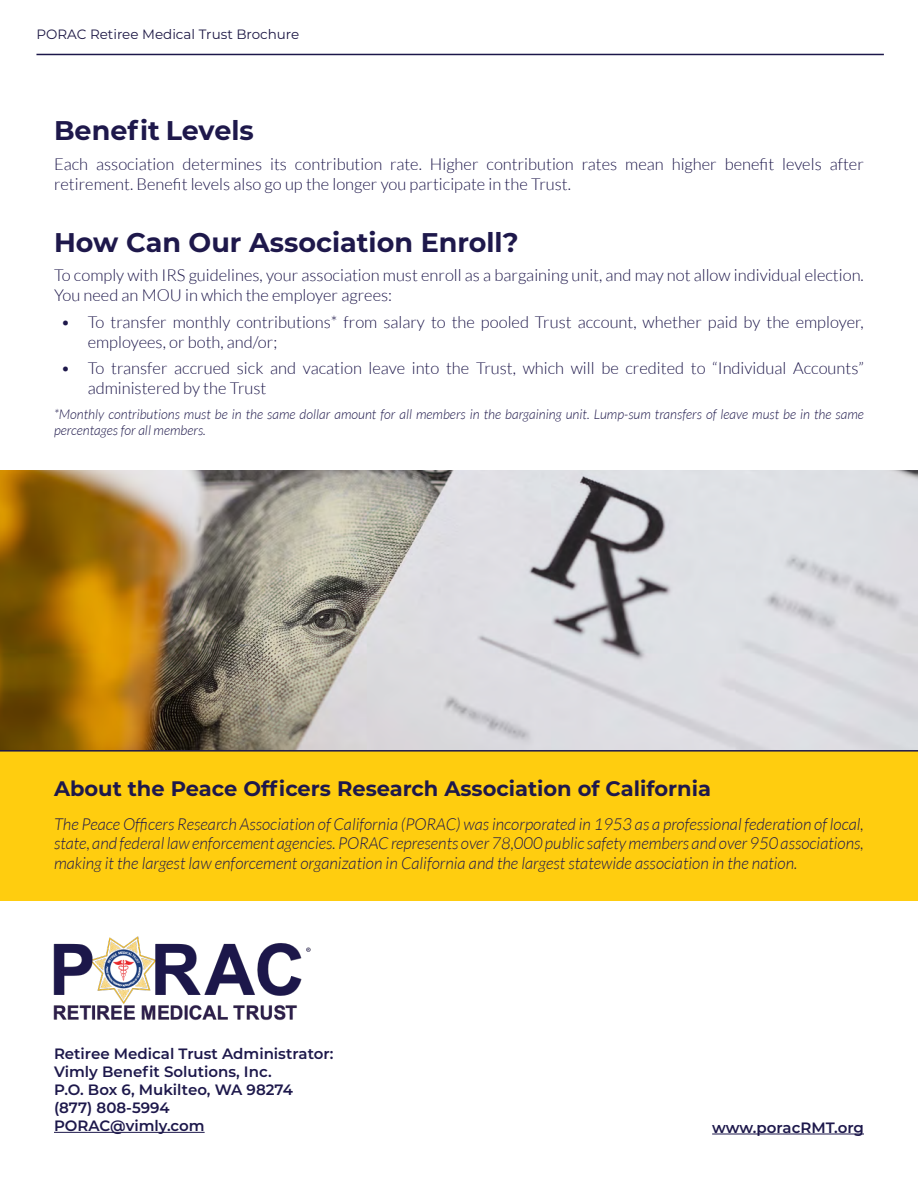
<style>
.page{position:relative;width:918px;height:1188px;background:#fff}
.page>*{position:absolute;margin:0;border:0;box-sizing:border-box;transform-origin:0 0}
.t1{font:700 27px "Montserrat";color:#1e184b}
.t2{font:700 21px "Montserrat";color:#1e184b}
.t3{font:300 16.5px/19.8px "Lato";color:#1e184b}
.t4{font:italic 300 16.5px/19.8px "Lato";color:#1e184b;text-align:justify}
.t5{font:600 15px/18px "Montserrat";color:#1d184b}
.t6{font:italic 300 13.5px/16.2px "Lato";color:#1e184b}
.t7{font:13.5px "Montserrat";color:#1d1845}
</style>
<div class="page">
<img style="left:0;top:471px;width:918px;height:279px">
<div style="left:0;top:752px;width:918px;height:149px;background:#ffcd0f"></div>
<img style="left:53px;top:936px;width:244px;height:85px">
<hr style="left:54px;top:1132px;width:151px;height:1px;background:#1d184b">
<hr style="left:712px;top:1134px;width:152px;height:1px;background:#1d184b">
<hr style="left:36px;top:54px;width:848px;height:1px;background:#1c174a">
<hr style="left:0;top:750px;width:918px;height:2px;background:#1d184b">
<img style="left:227px;top:936px;width:84px;height:71px">
<p class="t7" style="left:36px;top:25px;width:264px">PORAC Retiree Medical Trust Brochure</p>
<h1 class="t1" style="left:54px;top:111px;width:201px">Benefit Levels</h1>
<p class="t3" style="left:54px;top:154px;width:811px">Each association determines its contribution rate. Higher contribution rates mean higher benefit levels after retirement. Benefit levels also go up the longer you participate in the Trust.</p>
<h1 class="t1" style="left:54px;top:223px;width:466px">How Can Our Association Enroll?</h1>
<p class="t3" style="left:54px;top:266px;width:811px">To comply with IRS guidelines, your association must enroll as a bargaining unit, and may not allow individual election.<br>You need an MOU in which the employer agrees:</p>
<p class="t3" style="left:88px;top:312px;width:778px;text-indent:-27px">• To transfer monthly contributions* from salary to the pooled Trust account, whether paid by the employer, employees, or both, and/or;</p>
<p class="t3" style="left:88px;top:358px;width:778px;text-indent:-27px">• To transfer accrued sick and vacation leave into the Trust, which will be credited to “Individual Accounts” administered by the Trust</p>
<p class="t6" style="left:54px;top:406px;width:811px">*Monthly contributions must be in the same dollar amount for all members in the bargaining unit. Lump-sum transfers of leave must be in the same percentages for all members.</p>
<p class="t2" style="left:54px;top:774px;width:658px">About the Peace Officers Research Association of California</p>
<p class="t4" style="left:54px;top:814px;width:811px">The Peace Officers Research Association of California (PORAC) was incorporated in 1953 as a professional federation of local, state, and federal law enforcement agencies. PORAC represents over 78,000 public safety members and over 950 associations, making it the largest law enforcement organization in California and the largest statewide association in the nation.</p>
<p class="t5" style="left:54px;top:1044px;width:281px">Retiree Medical Trust Administrator:<br>Vimly Benefit Solutions, Inc.<br>P.O. Box 6, Mukilteo, WA 98274 (877) 808-5994<br>PORAC@vimly.com</p>
<p class="t5" style="left:712px;top:1118px;width:153px">www.poracRMT.org</p>
</div>
